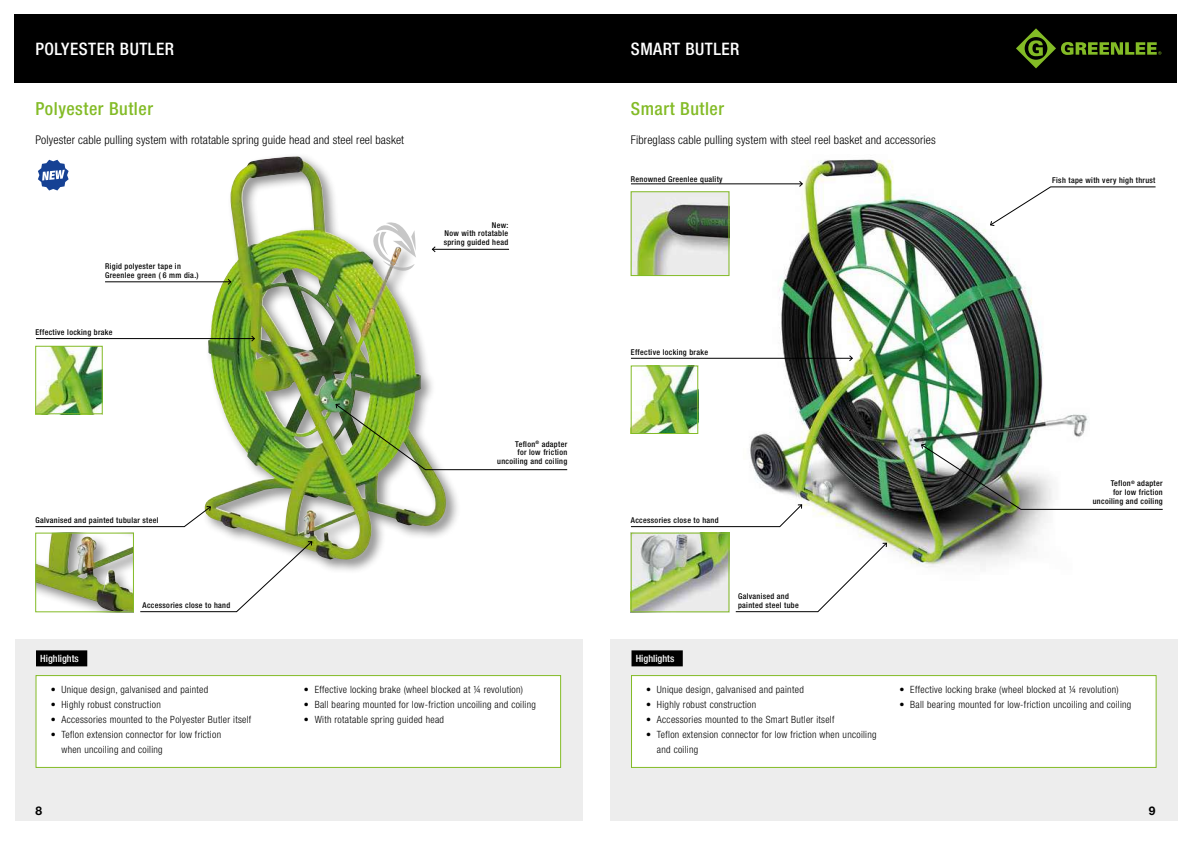
<style>
.page{position:relative;width:1191px;height:842px;background:#fff}
.page>*{position:absolute;margin:0;border:0;box-sizing:border-box;transform-origin:0 0}
.t1{font:500 condensed 18px "Helvetica Neue LT";letter-spacing:.03em;color:#83bb26}
.t2{font:500 condensed 17.2px "Helvetica Neue LT";letter-spacing:.03em;color:#fff}
.t3{font:300 condensed 12px "Helvetica Neue LT";letter-spacing:.01em;color:#000}
.t4{font:700 12px "Helvetica Neue LT";color:#000}
.t5{font:300 condensed 10px/15px "Helvetica Neue LT";letter-spacing:.03em;color:#000}
.t6{font:500 condensed 10px "Helvetica Neue LT";color:#fff}
.t7{font:500 condensed 8px/8.8px "Helvetica Neue LT";letter-spacing:.04em;color:#000;text-align:right}
</style>
<div class="page">
<img style="left:630px;top:159px;width:459px;height:454px">
<div style="left:201px;top:153px;width:260px;height:421px;background:#000;opacity:.45"></div>
<img style="left:208px;top:157px;width:75px;height:316px">
<div style="left:14px;top:14px;width:1162px;height:68px;background:#000"></div>
<svg style="left:990px;top:186px;width:166px;height:40px"></svg>
<img style="left:921px;top:444px;width:242px;height:66px">
<img style="left:335px;top:404px;width:232px;height:66px">
<svg style="left:735px;top:543px;width:152px;height:69px"></svg>
<svg style="left:140px;top:541px;width:172px;height:71px"></svg>
<svg style="left:630px;top:504px;width:172px;height:23px"></svg>
<svg style="left:35px;top:506px;width:176px;height:21px"></svg>
<hr style="left:631px;top:184px;width:171px;height:1px;background:#000">
<svg style="left:799px;top:181px;width:4px;height:6px"></svg>
<hr style="left:105px;top:282px;width:126px;height:1px;background:#000">
<svg style="left:227px;top:279px;width:4px;height:6px"></svg>
<hr style="left:631px;top:358px;width:221px;height:1px;background:#000">
<svg style="left:849px;top:355px;width:4px;height:6px"></svg>
<hr style="left:36px;top:338px;width:218px;height:1px;background:#000">
<svg style="left:251px;top:335px;width:4px;height:7px"></svg>
<img style="left:633px;top:535px;width:94px;height:75px">
<div style="left:631px;top:533px;width:98px;height:79px;border:1px solid #83bb26"></div>
<img style="left:37px;top:535px;width:95px;height:75px">
<div style="left:35px;top:533px;width:99px;height:79px;border:1px solid #83bb26"></div>
<img style="left:633px;top:193px;width:94px;height:81px">
<div style="left:631px;top:191px;width:98px;height:85px;border:1px solid #83bb26"></div>
<img style="left:633px;top:368px;width:63px;height:64px">
<div style="left:631px;top:366px;width:67px;height:68px;border:1px solid #83bb26"></div>
<img style="left:37px;top:348px;width:63px;height:64px">
<div style="left:35px;top:346px;width:67px;height:68px;border:1px solid #83bb26"></div>
<div style="left:610px;top:639px;width:567px;height:182px;background:#ededed"></div>
<div style="left:15px;top:639px;width:567px;height:182px;background:#ededed"></div>
<hr style="left:432px;top:249px;width:77px;height:1px;background:#000">
<svg style="left:432px;top:246px;width:4px;height:6px"></svg>
<svg style="left:373px;top:222px;width:43px;height:49px"></svg>
<div style="left:631px;top:676px;width:525px;height:91px;background:#fff"></div>
<div style="left:631px;top:675px;width:525px;height:93px;border:1px solid #83bb26"></div>
<div style="left:36px;top:676px;width:524px;height:91px;background:#fff"></div>
<div style="left:36px;top:675px;width:525px;height:93px;border:1px solid #83bb26"></div>
<div style="left:631px;top:650px;width:52px;height:16px;background:#000"></div>
<div style="left:36px;top:650px;width:51px;height:16px;background:#000"></div>
<svg style="left:38px;top:159px;width:31px;height:32px"></svg>
<svg style="left:1016px;top:28px;width:145px;height:40px"></svg>
<h2 class="t2" style="left:35px;top:39px;width:140px">POLYESTER BUTLER</h2>
<h2 class="t2" style="left:631px;top:39px;width:110px">SMART BUTLER</h2>
<h1 class="t1" style="left:35px;top:98px;width:119px">Polyester Butler</h1>
<h1 class="t1" style="left:631px;top:98px;width:95px">Smart Butler</h1>
<p class="t3" style="left:35px;top:132px;width:370px">Polyester cable pulling system with rotatable spring guide head and steel reel basket</p>
<p class="t3" style="left:631px;top:132px;width:306px">Fibreglass cable pulling system with steel reel basket and accessories</p>
<p class="t7" style="left:105px;top:262px;width:95px;text-align:left">Rigid polyester tape in<br>Greenlee green ( 6 mm dia.)</p>
<p class="t7" style="left:35px;top:327px;width:79px">Effective locking brake</p>
<p class="t7" style="left:444px;top:220px;width:66px;text-align:justify;text-indent:48px">New:<br>Now with rotatable spring guided head</p>
<p class="t7" style="left:497px;top:439px;width:71px">Teflon<sup>®</sup> adapter<br>for low friction uncoiling and coiling</p>
<p class="t7" style="left:631px;top:174px;width:93px">Renowned Greenlee quality</p>
<p class="t7" style="left:631px;top:347px;width:79px">Effective locking brake</p>
<p class="t7" style="left:35px;top:515px;width:125px">Galvanised and painted tubular steel</p>
<p class="t7" style="left:631px;top:515px;width:89px">Accessories close to hand</p>
<p class="t7" style="left:738px;top:592px;width:52px">Galvanised and</p>
<p class="t7" style="left:143px;top:601px;width:89px">Accessories close to hand</p>
<p class="t7" style="left:738px;top:601px;width:62px">painted steel tube</p>
<p class="t6" style="left:40px;top:652px;width:40px">Highlights</p>
<p class="t6" style="left:636px;top:652px;width:40px">Highlights</p>
<p class="t7" style="left:1052px;top:176px;width:105px">Fish tape with very high thrust</p>
<p class="t7" style="left:1092px;top:479px;width:71px">Teflon<sup>®</sup> adapter<br>for low friction uncoiling and coiling</p>
<p class="t5" style="left:51px;top:682px;width:159px">• Unique design, galvanised and painted</p>
<p class="t5" style="left:51px;top:697px;width:112px">• Highly robust construction</p>
<p class="t5" style="left:51px;top:712px;width:202px">• Accessories mounted to the Polyester Butler itself</p>
<p class="t5" style="left:61px;top:727px;width:161px;text-indent:-11px">• Teflon extension connector for low friction when uncoiling and coiling</p>
<p class="t5" style="left:304px;top:682px;width:221px">• Effective locking brake (wheel blocked at ¼ revolution)</p>
<p class="t5" style="left:304px;top:697px;width:233px">• Ball bearing mounted for low-friction uncoiling and coiling</p>
<p class="t5" style="left:304px;top:712px;width:141px">• With rotatable spring guided head</p>
<p class="t5" style="left:646px;top:682px;width:159px">• Unique design, galvanised and painted</p>
<p class="t5" style="left:646px;top:697px;width:112px">• Highly robust construction</p>
<p class="t5" style="left:646px;top:712px;width:190px">• Accessories mounted to the Smart Butler itself</p>
<p class="t5" style="left:657px;top:727px;width:221px;text-indent:-11px">• Teflon extension connector for low friction when uncoiling and coiling</p>
<p class="t5" style="left:899px;top:682px;width:221px">• Effective locking brake (wheel blocked at ¼ revolution)</p>
<p class="t5" style="left:899px;top:697px;width:233px">• Ball bearing mounted for low-friction uncoiling and coiling</p>
<p class="t4" style="left:35px;top:803px;width:8px">8</p>
<p class="t4" style="left:1148px;top:803px;width:8px">9</p>
</div>
